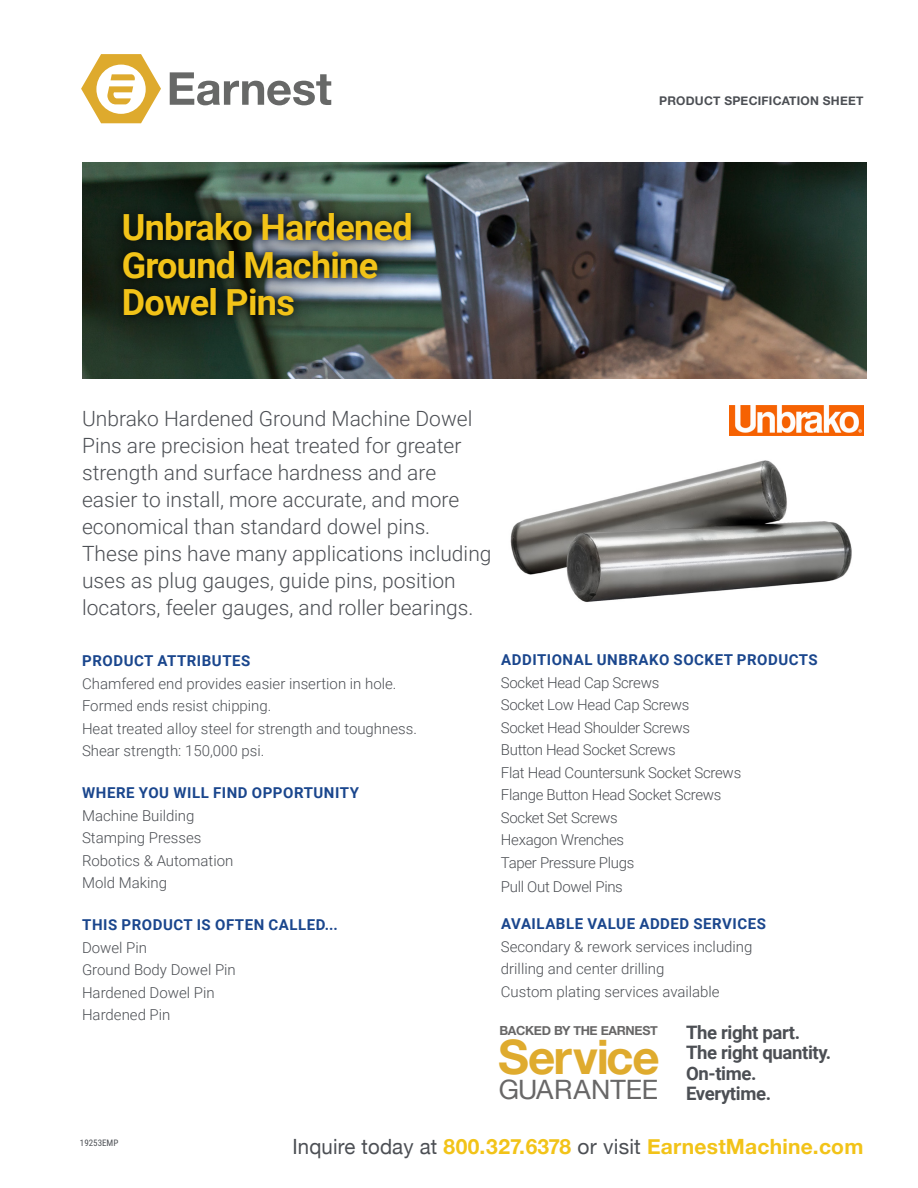
<style>
.page{position:relative;width:918px;height:1188px;background:#fff}
.page>*{position:absolute;margin:0;border:0;box-sizing:border-box;transform-origin:0 0}
.t1{font:700 47.55px "Helvetica Neue";letter-spacing:-.02em;color:#dfab2e}
.t2{font:700 36px/37.2px "Roboto";letter-spacing:-.02em;color:#f2c318}
.t3{font:26.7px "Helvetica Neue";color:#686767}
.t4{font:300 21px/27px "Roboto";color:#4c4f54}
.t5{font:700 21px "Helvetica Neue";letter-spacing:.01em;color:#f2c318}
.t6{font:700 18.6px/20.1px "Roboto";letter-spacing:-.02em;color:#4c4f54}
.t7{font:300 15px/22.5px "Roboto";color:#4c4f54}
.t8{font:300 15px/22.5px "Roboto";letter-spacing:-.02em;color:#4c4f54}
.t9{font:700 15px "Roboto";letter-spacing:.035em;color:#1a468d}
.t10{font:700 12.6px "Helvetica Neue";letter-spacing:-.02em;color:#686767}
.t11{font:700 12px "Helvetica Neue";letter-spacing:.02em;color:#4c4f54}
.t12{font:9px "Roboto Condensed";color:#4c4f54}
.s1{font-weight:400;color:#4c4f54}
</style>
<div class="page">
<img style="left:82px;top:163px;width:784px;height:216px">
<svg style="left:81px;top:54px;width:80px;height:69px"></svg>
<svg style="left:170px;top:72px;width:161px;height:33px"></svg>
<svg style="left:82px;top:172px;width:373px;height:187px;background:#3d4f44"></svg>
<div style="left:114px;top:205px;width:307px;height:119px;background:#000;opacity:.75"></div>
<img style="left:510px;top:460px;width:342px;height:142px">
<img style="left:729px;top:406px;width:134px;height:29px">
<p class="t11" style="left:659px;top:91px;width:206px">PRODUCT SPECIFICATION SHEET</p>
<h2 class="t2" style="left:122px;top:208px;width:292px">Unbrako Hardened<br>Ground Machine<br>Dowel Pins</h2>
<p class="t4" style="left:82px;top:404px;width:411px">Unbrako Hardened Ground Machine Dowel Pins are precision heat treated for greater strength and surface hardness and are easier to install, more accurate, and more economical than standard dowel pins.<br>These pins have many applications including uses as plug gauges, guide pins, position locators, feeler gauges, and roller bearings.</p>
<p class="t9" style="left:82px;top:650px;width:170px">PRODUCT ATTRIBUTES</p>
<p class="t7" style="left:82px;top:671px;width:336px">Chamfered end provides easier insertion in hole.<br>Formed ends resist chipping.<br>Heat treated alloy steel for strength and toughness.<br>Shear strength: 150,000 psi.</p>
<p class="t9" style="left:82px;top:782px;width:278px">WHERE YOU WILL FIND OPPORTUNITY</p>
<p class="t7" style="left:82px;top:803px;width:153px">Machine Building<br>Stamping Presses<br>Robotics &amp; Automation<br>Mold Making</p>
<p class="t9" style="left:82px;top:914px;width:257px">THIS PRODUCT IS OFTEN CALLED...</p>
<p class="t7" style="left:82px;top:935px;width:155px">Dowel Pin<br>Ground Body Dowel Pin<br>Hardened Dowel Pin<br>Hardened Pin</p>
<p class="t9" style="left:501px;top:649px;width:318px">ADDITIONAL UNBRAKO SOCKET PRODUCTS</p>
<p class="t8" style="left:501px;top:671px;width:242px">Socket Head Cap Screws<br>Socket Low Head Cap Screws<br>Socket Head Shoulder Screws<br>Button Head Socket Screws<br>Flat Head Countersunk Socket Screws<br>Flange Button Head Socket Screws<br>Socket Set Screws<br>Hexagon Wrenches<br>Taper Pressure Plugs</p>
<p class="t8" style="left:501px;top:875px;width:124px">Pull Out Dowel Pins</p>
<p class="t9" style="left:501px;top:913px;width:266px">AVAILABLE VALUE ADDED SERVICES</p>
<p class="t7" style="left:501px;top:935px;width:253px">Secondary &amp; rework services including drilling and center drilling<br>Custom plating services available</p>
<p class="t12" style="left:80px;top:1136px;width:40px">19253EMP</p>
<p class="t10" style="left:499px;top:1021px;width:160px">BACKED BY THE EARNEST</p>
<p class="t6" style="left:686px;top:1022px;width:147px">The right part.<br>The right quantity.<br>On-time.<br>Everytime.</p>
<h3 class="t5" style="left:292px;top:1131px;width:573px"><span class="s1">Inquire today at</span> 800.327.6378 <span class="s1">or visit</span> EarnestMachine.com</h3>
<h1 class="t1" style="left:498px;top:1020px;width:163px">Service</h1>
<h3 class="t3" style="left:499px;top:1070px;width:161px">GUARANTEE</h3>
</div>
